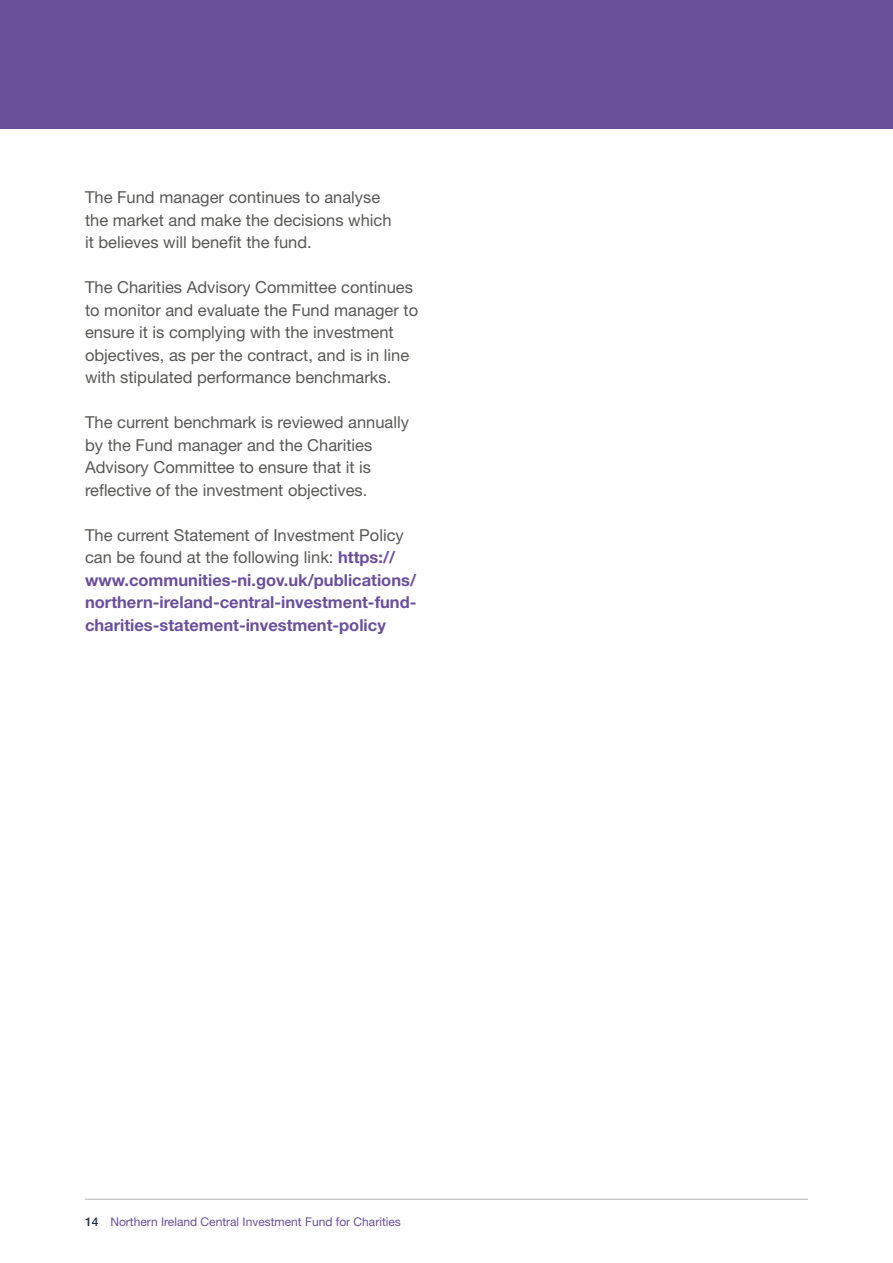
<style>
.page{position:relative;width:893px;height:1263px;background:#fff}
.page>*{position:absolute;margin:0;border:0;box-sizing:border-box;transform-origin:0 0}
.t1{font:16.5px/22.5px "Helvetica Neue LT Std";color:#575756}
.t2{font:700 16.5px/22.5px "Helvetica Neue LT Std";color:#6a4f9b}
.t3{font:12px "Helvetica Neue LT Std";color:#6a4f9b}
.s1{font-weight:400;color:#575756}
.s2{font-weight:500;color:#1d2b50}
</style>
<div class="page">
<div style="left:0;top:0;width:893px;height:128px;background:#6a4f9b"></div>
<hr style="left:85px;top:1199px;width:722px;height:1px;background:#b3b2b2">
<p class="t1" style="left:85px;top:186px;width:308px">The Fund manager continues to analyse the market and make the decisions which it believes will benefit the fund.</p>
<p class="t1" style="left:85px;top:276px;width:335px">The Charities Advisory Committee continues to monitor and evaluate the Fund manager to ensure it is complying with the investment objectives, as per the contract, and is in line with stipulated performance benchmarks.</p>
<p class="t1" style="left:85px;top:411px;width:325px">The current benchmark is reviewed annually by the Fund manager and the Charities Advisory Committee to ensure that it is reflective of the investment objectives.</p>
<p class="t2" style="left:85px;top:523px;width:333px"><span class="s1">The current Statement of Investment Policy can be found at the following link:</span> https:// www.communities-ni.gov.uk/publications/ northern-ireland-central-investment-fund&shy;charities-statement-investment-policy</p>
<p class="t3" style="left:85px;top:1214px;width:317px"><span class="s2">14</span> Northern Ireland Central Investment Fund for Charities</p>
</div>
